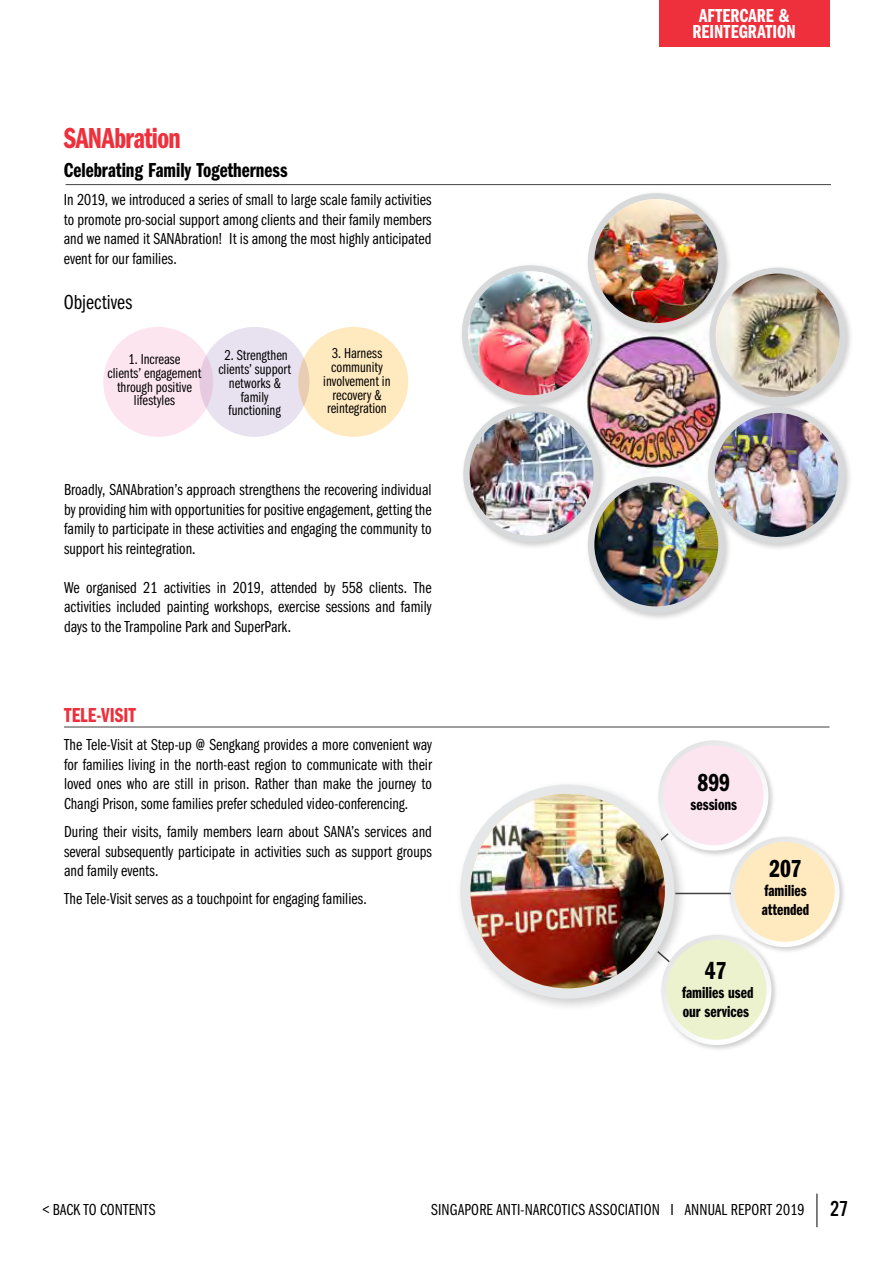
<style>
.page{position:relative;width:893px;height:1263px;background:#fff}
.page>*{position:absolute;margin:0;border:0;box-sizing:border-box;transform-origin:0 0}
.t1{font:30px "Franklin Gothic URW Com Dem";letter-spacing:-.02em;color:#ee303c}
.t2{font:25.5px "Franklin Gothic URW Com Dem";color:#000}
.t3{font:21px "Franklin Gothic URW Com Dem";color:#000}
.t4{font:21px "Franklin Gothic URW Com Boo";color:#000}
.t5{font:21px "Franklin Gothic URW Com Dem";color:#ee303c}
.t6{font:19.5px/16px "Franklin Gothic URW Com Dem";color:#fff;text-align:center}
.t7{font:16.5px/19.5px "Franklin Gothic URW Com Boo";color:#000;text-align:justify}
.t8{font:16.5px/18.9px "Franklin Gothic URW Com Dem";color:#000}
.t9{font:14.85px/13.8px "Franklin Gothic URW Com Boo";color:#000;text-align:center}
.s1{font-family:"Alternate Got No 3 D";font-size:22.5px}
</style>
<div class="page">
<hr style="left:66px;top:184px;width:765px;height:1px;background:#414042">
<div style="left:585px;top:474px;width:147px;height:147px;background:#000;opacity:.2"></div>
<img style="left:462px;top:193px;width:389px;height:420px">
<img style="left:713px;top:413px;width:130px;height:128px">
<div style="left:103px;top:327px;width:110px;height:110px;background:#fce5ef;border-radius:50%"></div>
<div style="left:199px;top:327px;width:110px;height:110px;background:#e8e1f0;border-radius:50%"></div>
<div style="left:298px;top:327px;width:110px;height:110px;background:#ffe9be;border-radius:50%"></div>
<hr style="left:64px;top:727px;width:765px;height:1px;background:#414042">
<div style="left:455px;top:779px;width:232px;height:233px;background:#000;opacity:.2"></div>
<svg style="left:460px;top:785px;width:194px;height:214px"></svg>
<img style="left:470px;top:794px;width:195px;height:194px;border-radius:97px">
<div style="left:727px;top:834px;width:119px;height:120px;background:#000;opacity:.2"></div>
<div style="left:659px;top:932px;width:119px;height:120px;background:#000;opacity:.2"></div>
<svg style="left:654px;top:740px;width:186px;height:305px"></svg>
<div style="left:667px;top:940px;width:100px;height:100px;background:#ebf2cd;border-radius:50%"></div>
<hr style="left:816px;top:1193px;width:1px;height:34px;background:#000">
<div style="left:659px;top:0;width:170px;height:47px;background:#ee303c"></div>
<h1 class="t1" style="left:64px;top:121px;width:119px">SANAbration</h1>
<p class="t3" style="left:64px;top:158px;width:225px">Celebrating Family Togetherness</p>
<p class="t7" style="left:64px;top:190px;width:369px">In 2019, we introduced a series of small to large scale family activities to promote pro-social support among clients and their family members and we named it SANAbration! It is among the most highly anticipated event for our families.</p>
<p class="t4" style="left:64px;top:291px;width:70px">Objectives</p>
<p class="t9" style="left:108px;top:352px;width:95px">1. Increase<br>clients’ engagement through positive lifestyles</p>
<p class="t9" style="left:218px;top:349px;width:74px">2. Strengthen clients’ support networks &amp; family functioning</p>
<p class="t9" style="left:323px;top:347px;width:69px">3. Harness community involvement in recovery &amp; reintegration</p>
<p class="t7" style="left:64px;top:480px;width:369px">Broadly, SANAbration’s approach strengthens the recovering individual by providing him with opportunities for positive engagement, getting the family to participate in these activities and engaging the community to support his reintegration.</p>
<p class="t7" style="left:64px;top:578px;width:369px">We organised 21 activities in 2019, attended by 558 clients. The activities included painting workshops, exercise sessions and family days to the Trampoline Park and SuperPark.</p>
<p class="t5" style="left:64px;top:704px;width:73px">TELE-VISIT</p>
<p class="t7" style="left:64px;top:735px;width:369px">The Tele-Visit at Step-up @ Sengkang provides a more convenient way for families living in the north-east region to communicate with their loved ones who are still in prison. Rather than make the journey to Changi Prison, some families prefer scheduled video-conferencing.</p>
<p class="t7" style="left:64px;top:822px;width:369px">During their visits, family members learn about SANA’s services and several subsequently participate in activities such as support groups and family events.</p>
<p class="t7" style="left:64px;top:889px;width:304px">The Tele-Visit serves as a touchpoint for engaging families.</p>
<p class="t6" style="left:693px;top:8px;width:105px">AFTERCARE &amp;<br>REINTEGRATION</p>
<h2 class="t2" style="left:697px;top:768px;width:34px">899</h2>
<p class="t8" style="left:691px;top:795px;width:48px">sessions</p>
<h2 class="t2" style="left:769px;top:854px;width:34px">207</h2>
<p class="t8" style="left:762px;top:881px;width:49px">families attended</p>
<h2 class="t2" style="left:705px;top:956px;width:23px">47</h2>
<p class="t8" style="left:682px;top:983px;width:73px">families used our services</p>
<p class="t7" style="left:43px;top:1200px;width:114px">&lt; BACK TO CONTENTS</p>
<p class="t7" style="left:431px;top:1200px;width:419px">SINGAPORE ANTI-NARCOTICS ASSOCIATION I ANNUAL REPORT 2019 <span class="s1">27</span></p>
</div>
